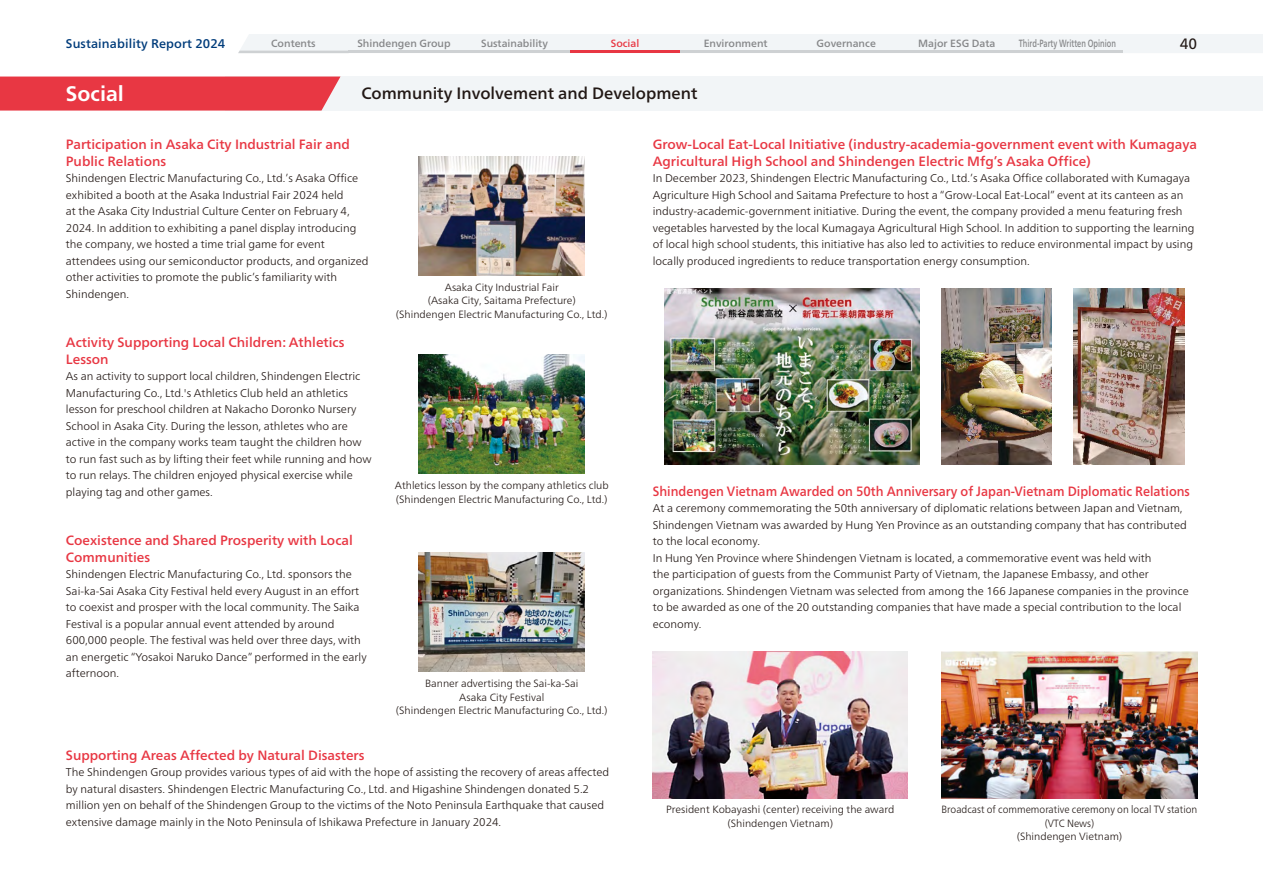
<style>
.page{position:relative;width:1263px;height:893px;background:#fff}
.page>*{position:absolute;margin:0;border:0;box-sizing:border-box;transform-origin:0 0}
.t1{font:700 21px "Frutiger Neue LT Pro";color:#fff}
.t2{font:500 16.5px "Frutiger Neue LT Pro";color:#221815}
.t3{font:15px "Frutiger Neue LT Pro";color:#221815}
.t4{font:500 13.5px/16.5px "Frutiger Neue LT Pro";color:#e83743}
.t5{font:500 13.5px "Frutiger Neue LT Pro";color:#e83743;scale:.93 1}
.t6{font:500 12.6px "Frutiger Neue LT Pro";letter-spacing:.01em;color:#003c7b}
.t7{font:300 11.25px/16.5px "Frutiger Neue LT Pro";color:#221815}
.t8{font:300 10.5px/13.5px "Frutiger Neue LT Pro";color:#221815;text-align:center}
.t9{font:300 10.5px/13.5px "Frutiger Neue LT Pro";color:#221815;text-align:center;scale:.93 1}
.t10{font:500 10.5px "Frutiger Neue LT Pro";color:#868789}
.t11{font:500 10.5px "Frutiger Neue LT Pro";color:#868789;scale:.7 1}
.t12{font:500 10.5px "Frutiger Neue LT Pro";color:#e83743}
</style>
<div class="page">
<div style="left:225px;top:77px;width:1038px;height:34px;background:#f2f5f7"></div>
<div style="left:0;top:77px;width:340px;height:34px;background:#e83743"></div>
<div style="left:238px;top:34px;width:1025px;height:19px;background:#f2f5f7"></div>
<hr style="left:349px;top:51px;width:110px;height:2px;background:#ced1d3">
<hr style="left:459px;top:51px;width:111px;height:2px;background:#ced1d3">
<hr style="left:570px;top:51px;width:110px;height:2px;background:#e83743">
<hr style="left:680px;top:51px;width:111px;height:2px;background:#ced1d3">
<hr style="left:791px;top:51px;width:110px;height:2px;background:#ced1d3">
<hr style="left:901px;top:51px;width:111px;height:2px;background:#ced1d3">
<hr style="left:1012px;top:51px;width:111px;height:2px;background:#ced1d3">
<img style="left:419px;top:156px;width:166px;height:120px">
<img style="left:419px;top:552px;width:166px;height:120px">
<img style="left:419px;top:354px;width:166px;height:120px">
<img style="left:653px;top:651px;width:255px;height:147px">
<img style="left:665px;top:288px;width:255px;height:177px">
<img style="left:941px;top:288px;width:111px;height:176px">
<img style="left:1073px;top:288px;width:111px;height:177px">
<img style="left:942px;top:651px;width:255px;height:147px">
<p class="t6" style="left:66px;top:36px;width:161px">Sustainability Report 2024</p>
<h3 class="t3" style="left:1180px;top:35px;width:19px">40</h3>
<h1 class="t1" style="left:66px;top:81px;width:59px">Social</h1>
<h2 class="t2" style="left:361px;top:84px;width:337px">Community Involvement and Development</h2>
<p class="t10" style="left:271px;top:37px;width:46px">Contents</p>
<p class="t10" style="left:357px;top:37px;width:95px">Shindengen Group</p>
<p class="t10" style="left:481px;top:37px;width:68px">Sustainability</p>
<p class="t12" style="left:611px;top:37px;width:30px">Social</p>
<p class="t10" style="left:704px;top:37px;width:65px">Environment</p>
<p class="t10" style="left:817px;top:37px;width:61px">Governance</p>
<p class="t10" style="left:918px;top:37px;width:79px">Major ESG Data</p>
<p class="t11" style="left:1019px;top:37px;width:140px">Third-Party Written Opinion</p>
<p class="t4" style="left:66px;top:136px;width:285px">Participation in Asaka City Industrial Fair and<br>Public Relations</p>
<p class="t7" style="left:66px;top:170px;width:304px">Shindengen Electric Manufacturing Co., Ltd.’s Asaka Office exhibited a booth at the Asaka Industrial Fair 2024 held<br>at the Asaka City Industrial Culture Center on February 4, 2024. In addition to exhibiting a panel display introducing the company, we hosted a time trial game for event attendees using our semiconductor products, and organized other activities to promote the public’s familiarity with Shindengen.</p>
<p class="t4" style="left:66px;top:334px;width:280px">Activity Supporting Local Children: Athletics<br>Lesson</p>
<p class="t7" style="left:66px;top:368px;width:307px">As an activity to support local children, Shindengen Electric Manufacturing Co., Ltd.'s Athletics Club held an athletics lesson for preschool children at Nakacho Doronko Nursery School in Asaka City. During the lesson, athletes who are active in the company works team taught the children how to run fast such as by lifting their feet while running and how to run relays. The children enjoyed physical exercise while playing tag and other games.</p>
<p class="t4" style="left:66px;top:532px;width:288px">Coexistence and Shared Prosperity with Local<br>Communities</p>
<p class="t7" style="left:66px;top:566px;width:302px">Shindengen Electric Manufacturing Co., Ltd. sponsors the Sai-ka-Sai Asaka City Festival held every August in an effort to coexist and prosper with the local community. The Saika Festival is a popular annual event attended by around 600,000 people. The festival was held over three days, with an energetic “Yosakoi Naruko Dance” performed in the early afternoon.</p>
<p class="t8" style="left:396px;top:280px;width:213px">Asaka City Industrial Fair<br>(Asaka City, Saitama Prefecture)<br>(Shindengen Electric Manufacturing Co., Ltd.)</p>
<p class="t8" style="left:395px;top:478px;width:215px;text-align:left">Athletics lesson by the company athletics club (Shindengen Electric Manufacturing Co., Ltd.)</p>
<p class="t8" style="left:396px;top:676px;width:213px">Banner advertising the Sai-ka-Sai<br>Asaka City Festival<br>(Shindengen Electric Manufacturing Co., Ltd.)</p>
<p class="t4" style="left:66px;top:746px;width:300px">Supporting Areas Affected by Natural Disasters</p>
<p class="t7" style="left:66px;top:764px;width:545px">The Shindengen Group provides various types of aid with the hope of assisting the recovery of areas affected by natural disasters. Shindengen Electric Manufacturing Co., Ltd. and Higashine Shindengen donated 5.2 million yen on behalf of the Shindengen Group to the victims of the Noto Peninsula Earthquake that caused extensive damage mainly in the Noto Peninsula of Ishikawa Prefecture in January 2024.</p>
<p class="t4" style="left:653px;top:136px;width:546px">Grow-Local Eat-Local Initiative (industry-academia-government event with Kumagaya<br>Agricultural High School and Shindengen Electric Mfg’s Asaka Office)</p>
<p class="t7" style="left:653px;top:170px;width:543px">In December 2023, Shindengen Electric Manufacturing Co., Ltd.’s Asaka Office collaborated with Kumagaya Agriculture High School and Saitama Prefecture to host a “Grow-Local Eat-Local” event at its canteen as an industry-academic-government initiative. During the event, the company provided a menu featuring fresh vegetables harvested by the local Kumagaya Agricultural High School. In addition to supporting the learning of local high school students, this initiative has also led to activities to reduce environmental impact by using locally produced ingredients to reduce transportation energy consumption.</p>
<p class="t5" style="left:653px;top:483px;width:579px">Shindengen Vietnam Awarded on 50th Anniversary of Japan-Vietnam Diplomatic Relations</p>
<p class="t7" style="left:653px;top:500px;width:537px">At a ceremony commemorating the 50th anniversary of diplomatic relations between Japan and Vietnam, Shindengen Vietnam was awarded by Hung Yen Province as an outstanding company that has contributed to the local economy.<br>In Hung Yen Province where Shindengen Vietnam is located, a commemorative event was held with<br>the participation of guests from the Communist Party of Vietnam, the Japanese Embassy, and other organizations. Shindengen Vietnam was selected from among the 166 Japanese companies in the province to be awarded as one of the 20 outstanding companies that have made a special contribution to the local economy.</p>
<p class="t8" style="left:666px;top:803px;width:230px">President Kobayashi (center) receiving the award (Shindengen Vietnam)</p>
<p class="t9" style="left:942px;top:803px;width:276px">Broadcast of commemorative ceremony on local TV station (VTC News)<br>(Shindengen Vietnam)</p>
</div>
